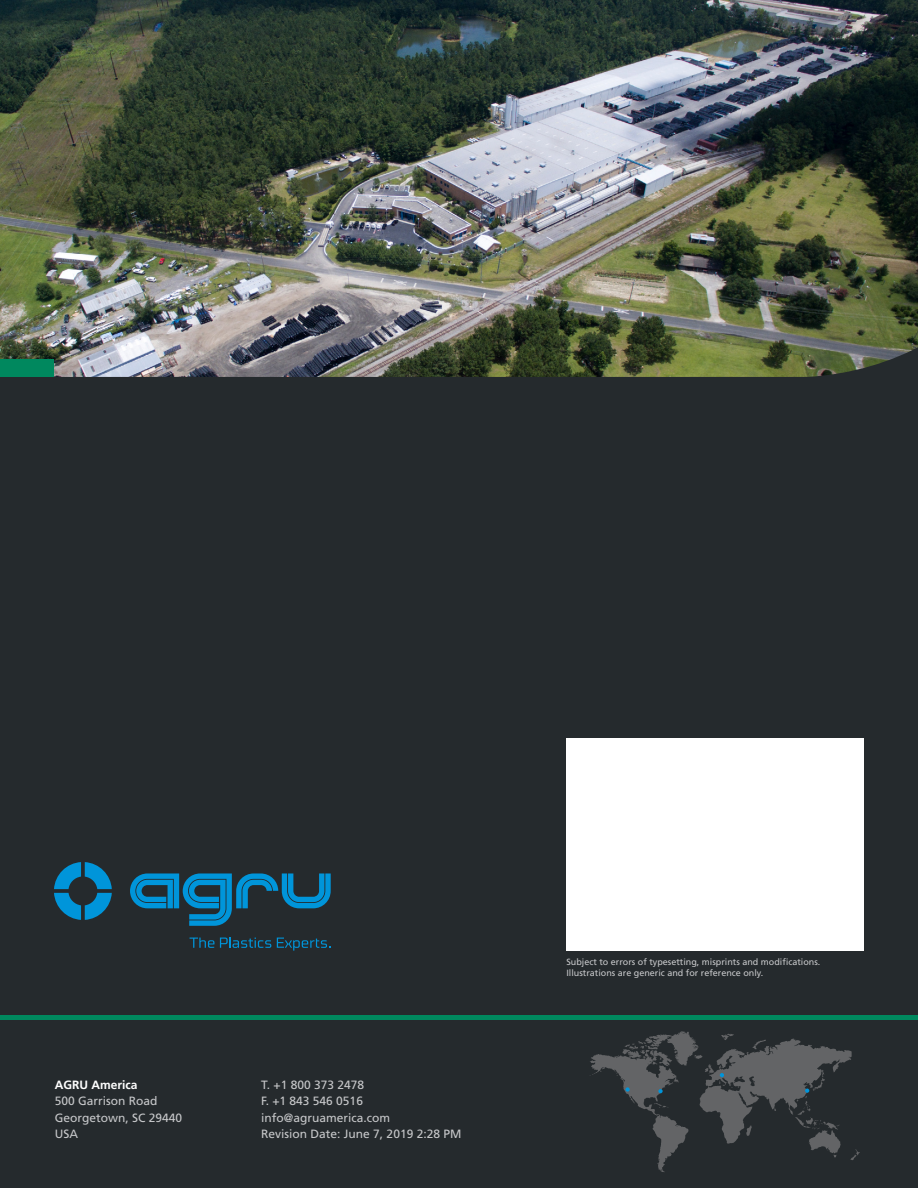
<style>
.page{position:relative;width:918px;height:1188px;background:#fff}
.page>*{position:absolute;margin:0;border:0;box-sizing:border-box;transform-origin:0 0}
.t1{font:12px/16.5px "Frutiger LT Std";color:#c7c8ca}
.t2{font:700 12px "Frutiger LT Std";color:#fff}
.t3{font:9px/11.2px "Frutiger LT Std";color:#c7c8ca}
</style>
<div class="page">
<img style="left:0;top:0;width:918px;height:343px">
<div style="left:0;top:343px;width:918px;height:845px;background:#252a2d"></div>
<div style="left:0;top:360px;width:54px;height:17px;background:#00885e"></div>
<svg style="left:589px;top:1031px;width:271px;height:141px;background:#373b3d"></svg>
<div style="left:0;top:1015px;width:918px;height:5px;background:#00885e"></div>
<svg style="left:54px;top:862px;width:58px;height:58px;background:#116187"></svg>
<svg style="left:130px;top:873px;width:201px;height:53px;background:#155674"></svg>
<svg style="left:190px;top:938px;width:24px;height:10px"></svg>
<svg style="left:220px;top:938px;width:51px;height:10px"></svg>
<svg style="left:277px;top:938px;width:54px;height:13px"></svg>
<div style="left:566px;top:738px;width:298px;height:213px;background:#fff"></div>
<p class="t2" style="left:55px;top:1077px;width:84px">AGRU America</p>
<p class="t1" style="left:55px;top:1093px;width:129px">500 Garrison Road<br>Georgetown, SC 29440<br>USA</p>
<p class="t1" style="left:261px;top:1076px;width:202px">T. +1 800 373 2478<br>F. +1 843 546 0516 info@agruamerica.com<br>Revision Date: June 7, 2019 2:28 PM</p>
<p class="t3" style="left:566px;top:956px;width:256px">Subject to errors of typesetting, misprints and modifications.<br>Illustrations are generic and for reference only.</p>
</div>
